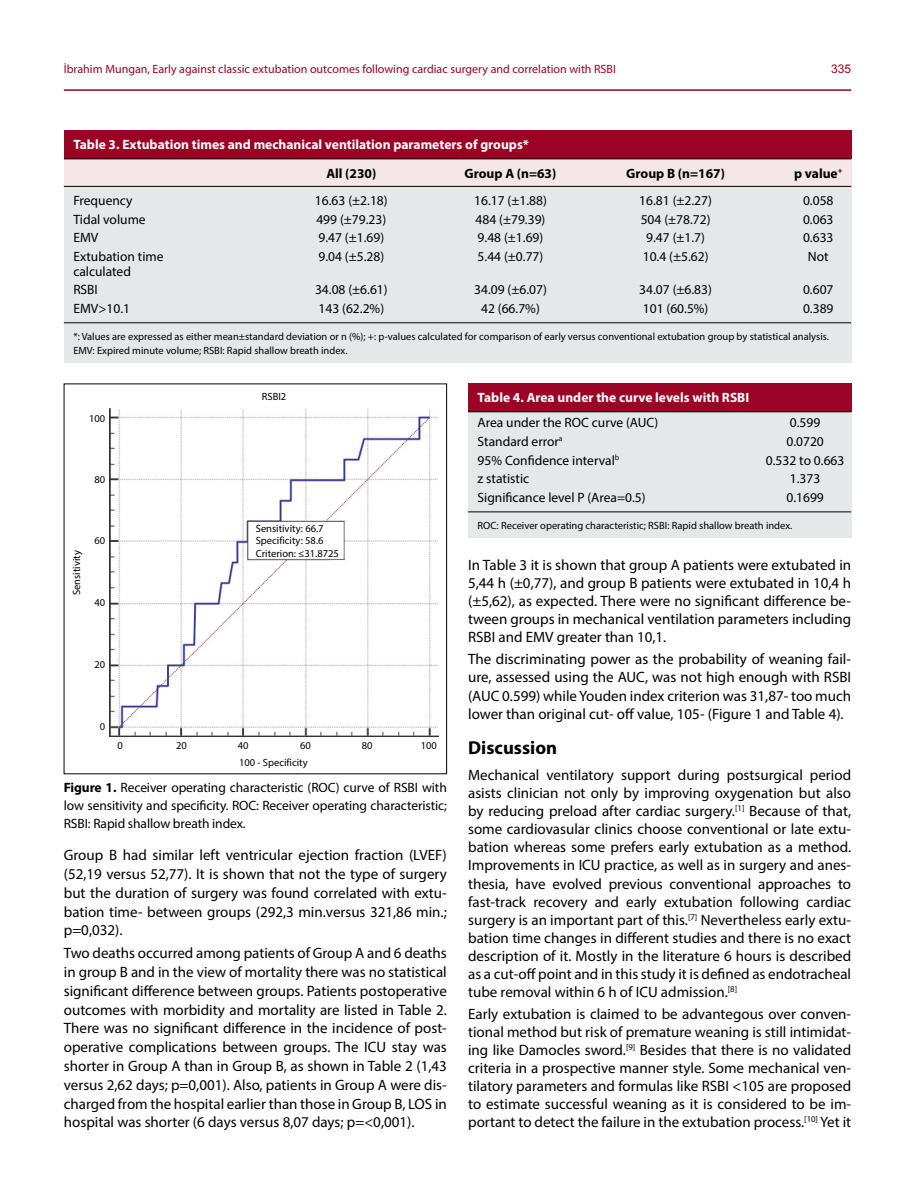
<style>
.page{position:relative;width:915px;height:1191px;background:#fff}
.page>*{position:absolute;margin:0;border:0;box-sizing:border-box;transform-origin:0 0}
.t1{font:700 18.75px "Myriad Pro";color:#000}
.t2{font:15px/18px "Myriad Pro";color:#000;text-align:justify}
.t3{font:13.5px/18px "Myriad Pro";color:#000}
.t4{font:700 13.5px "Myriad Pro";color:#fff}
.t5{font:700 13.5px "Myriad Pro";color:#000}
.t6{font:12px "Myriad Pro";color:#9a0325}
.t7{font:12px "Arial";color:#9a0325}
.t8{font:10.5px/12.6px "Myriad Pro";color:#000}
.s1{font-weight:700}
</style>
<div class="page">
<hr style="left:64px;top:89px;width:786px;height:2px;background:#9a0325">
<div style="left:64px;top:131px;width:786px;height:28px;background:#9a0325"></div>
<div style="left:64px;top:186px;width:786px;height:177px;background:#e6e7e8"></div>
<div style="left:64px;top:159px;width:786px;height:27px;background:#f5e6e9"></div>
<hr style="left:64px;top:186px;width:786px;height:1px;background:#000">
<hr style="left:64px;top:322px;width:786px;height:1px;background:#000">
<div style="left:468px;top:384px;width:382px;height:28px;background:#9a0325"></div>
<div style="left:468px;top:412px;width:382px;height:125px;background:#e6e7e8"></div>
<hr style="left:468px;top:511px;width:382px;height:1px;background:#000">
<hr style="left:468px;top:411px;width:382px;height:1px;background:#000">
<img style="left:110px;top:408px;width:328px;height:328px">
<p class="t6" style="left:64px;top:61px;width:553px">İbrahim Mungan, Early against classic extubation outcomes following cardiac surgery and correlation with RSBI</p>
<p class="t7" style="left:830px;top:60px;width:22px">335</p>
<p class="t4" style="left:73px;top:136px;width:457px">Table 3. Extubation times and mechanical ventilation parameters of groups*</p>
<p class="t5" style="left:326px;top:164px;width:51px">All (230)</p>
<p class="t5" style="left:464px;top:164px;width:93px">Group A (n=63)</p>
<p class="t5" style="left:626px;top:164px;width:100px">Group B (n=167)</p>
<p class="t5" style="left:793px;top:164px;width:50px">p value<sup>+</sup></p>
<p class="t3" style="left:73px;top:191px;width:61px">Frequency</p>
<p class="t3" style="left:315px;top:191px;width:74px">16.63 (±2.18)</p>
<p class="t3" style="left:474px;top:191px;width:74px">16.17 (±1.88)</p>
<p class="t3" style="left:639px;top:191px;width:74px">16.81 (±2.27)</p>
<p class="t3" style="left:802px;top:191px;width:32px">0.058</p>
<p class="t3" style="left:73px;top:210px;width:74px">Tidal volume</p>
<p class="t3" style="left:316px;top:210px;width:71px">499 (±79.23)</p>
<p class="t3" style="left:475px;top:210px;width:71px">484 (±79.39)</p>
<p class="t3" style="left:640px;top:210px;width:71px">504 (±78.72)</p>
<p class="t3" style="left:802px;top:210px;width:32px">0.063</p>
<p class="t3" style="left:73px;top:229px;width:27px">EMV</p>
<p class="t3" style="left:318px;top:229px;width:67px">9.47 (±1.69)</p>
<p class="t3" style="left:477px;top:229px;width:67px">9.48 (±1.69)</p>
<p class="t3" style="left:646px;top:229px;width:60px">9.47 (±1.7)</p>
<p class="t3" style="left:802px;top:229px;width:32px">0.633</p>
<p class="t3" style="left:73px;top:247px;width:92px">Extubation time</p>
<p class="t3" style="left:318px;top:247px;width:67px">9.04 (±5.28)</p>
<p class="t3" style="left:477px;top:247px;width:67px">5.44 (±0.77)</p>
<p class="t3" style="left:642px;top:247px;width:67px">10.4 (±5.62)</p>
<p class="t3" style="left:807px;top:247px;width:22px">Not</p>
<p class="t3" style="left:73px;top:261px;width:59px;line-height:18.8px">calculated<br>RSBI</p>
<p class="t3" style="left:315px;top:280px;width:74px">34.08 (±6.61)</p>
<p class="t3" style="left:474px;top:280px;width:74px">34.09 (±6.07)</p>
<p class="t3" style="left:639px;top:280px;width:74px">34.07 (±6.83)</p>
<p class="t3" style="left:802px;top:280px;width:32px">0.607</p>
<p class="t3" style="left:73px;top:299px;width:58px">EMV&gt;10.1</p>
<p class="t3" style="left:318px;top:299px;width:67px">143 (62.2%)</p>
<p class="t3" style="left:481px;top:299px;width:60px">42 (66.7%)</p>
<p class="t3" style="left:642px;top:299px;width:67px">101 (60.5%)</p>
<p class="t3" style="left:802px;top:299px;width:32px">0.389</p>
<p class="t8" style="left:73px;top:329px;width:757px;line-height:14.2px">*: Values are expressed as either mean±standard deviation or n (%); +: p-values calculated for comparison of early versus conventional extubation group by statistical analysis.<br>EMV: Expired minute volume; RSBI: Rapid shallow breath index.</p>
<p class="t4" style="left:477px;top:389px;width:273px">Table 4. Area under the curve levels with RSBI</p>
<p class="t3" style="left:477px;top:413px;width:182px">Area under the ROC curve (AUC)</p>
<p class="t3" style="left:789px;top:413px;width:32px">0.599</p>
<p class="t3" style="left:477px;top:432px;width:87px">Standard error<sup>a</sup></p>
<p class="t3" style="left:786px;top:432px;width:39px">0.0720</p>
<p class="t3" style="left:477px;top:451px;width:143px">95% Confidence interval<sup>b</sup></p>
<p class="t3" style="left:765px;top:451px;width:80px">0.532 to 0.663</p>
<p class="t3" style="left:477px;top:469px;width:53px">z statistic</p>
<p class="t3" style="left:789px;top:469px;width:32px">1.373</p>
<p class="t3" style="left:477px;top:488px;width:169px">Significance level P (Area=0.5)</p>
<p class="t3" style="left:786px;top:488px;width:39px">0.1699</p>
<p class="t8" style="left:477px;top:519px;width:316px">ROC: Receiver operating characteristic; RSBI: Rapid shallow breath index.</p>
<p class="t8" style="left:70px;top:595px;width:46px;rotate:-90deg">Sensitivity</p>
<p class="t8" style="left:262px;top:390px;width:26px">RSBI2</p>
<p class="t8" style="left:89px;top:411px;width:18px">100</p>
<p class="t8" style="left:94px;top:472px;width:12px">80</p>
<p class="t8" style="left:256px;top:522px;width:85px">Sensitivity: 66.7<br>Specificity: 58.6<br>Criterion: ≤31.8725</p>
<p class="t8" style="left:94px;top:534px;width:12px">60</p>
<p class="t2" style="left:468px;top:556px;width:384px">In Table 3 it is shown that group A patients were extubated in 5,44 h (±0,77), and group B patients were extubated in 10,4 h (±5,62), as expected. There were no significant difference be&shy;tween groups in mechanical ventilation parameters including RSBI and EMV greater than 10,1.</p>
<p class="t2" style="left:468px;top:650px;width:384px">The discriminating power as the probability of weaning fail&shy;ure, assessed using the AUC, was not high enough with RSBI (AUC 0.599) while Youden index criterion was 31,87- too much lower than original cut- off value, 105- (Figure 1 and Table 4).</p>
<p class="t1" style="left:468px;top:735px;width:91px">Discussion</p>
<p class="t2" style="left:468px;top:766px;width:384px">Mechanical ventilatory support during postsurgical period asists clinician not only by improving oxygenation but also by reducing preload after cardiac surgery.<sup>[1]</sup> Because of that, some cardiovasular clinics choose conventional or late extu&shy;bation whereas some prefers early extubation as a method.<br>Improvements in ICU practice, as well as in surgery and anes&shy;thesia, have evolved previous conventional approaches to fast-track recovery and early extubation following cardiac surgery is an important part of this.<sup>[7]</sup> Nevertheless early extu&shy;bation time changes in different studies and there is no exact description of it. Mostly in the literature 6 hours is described as a cut-off point and in this study it is defined as endotracheal tube removal within 6 h of ICU admission.<sup>[8]</sup></p>
<p class="t2" style="left:468px;top:1004px;width:384px">Early extubation is claimed to be advantegous over conven&shy;tional method but risk of premature weaning is still intimidat&shy;ing like Damocles sword.<sup>[9]</sup> Besides that there is no validated criteria in a prospective manner style. Some mechanical ven&shy;tilatory parameters and formulas like RSBI &lt;105 are proposed to estimate successful weaning as it is considered to be im&shy;portant to detect the failure in the extubation process.<sup>[10]</sup> Yet it</p>
<p class="t8" style="left:94px;top:596px;width:12px">40</p>
<p class="t8" style="left:94px;top:658px;width:12px">20</p>
<p class="t8" style="left:100px;top:720px;width:7px">0</p>
<p class="t8" style="left:117px;top:739px;width:7px">0</p>
<p class="t8" style="left:176px;top:739px;width:12px">20</p>
<p class="t8" style="left:238px;top:739px;width:12px">40</p>
<p class="t8" style="left:300px;top:739px;width:12px">60</p>
<p class="t8" style="left:362px;top:739px;width:12px">80</p>
<p class="t8" style="left:420px;top:739px;width:18px">100</p>
<p class="t8" style="left:239px;top:755px;width:70px">100 - Specificity</p>
<p class="t3" style="left:64px;top:778px;width:384px;text-align:justify"><span class="s1">Figure 1.</span> Receiver operating characteristic (ROC) curve of RSBI with low sensitivity and specificity. ROC: Receiver operating characteristic; RSBI: Rapid shallow breath index.</p>
<p class="t2" style="left:64px;top:845px;width:384px;line-height:18.8px">Group B had similar left ventricular ejection fraction (LVEF) (52,19 versus 52,77). It is shown that not the type of surgery but the duration of surgery was found correlated with extu&shy;bation time- between groups (292,3 min.versus 321,86 min.; p=0,032).</p>
<p class="t2" style="left:64px;top:943px;width:384px;line-height:18.8px">Two deaths occurred among patients of Group A and 6 deaths in group B and in the view of mortality there was no statistical significant difference between groups. Patients postoperative outcomes with morbidity and mortality are listed in Table 2.<br>There was no significant difference in the incidence of post&shy;operative complications between groups. The ICU stay was shorter in Group A than in Group B, as shown in Table 2 (1,43 versus 2,62 days; p=0,001). Also, patients in Group A were dis&shy;charged from the hospital earlier than those in Group B, LOS in hospital was shorter (6 days versus 8,07 days; p=&lt;0,001).</p>
</div>
